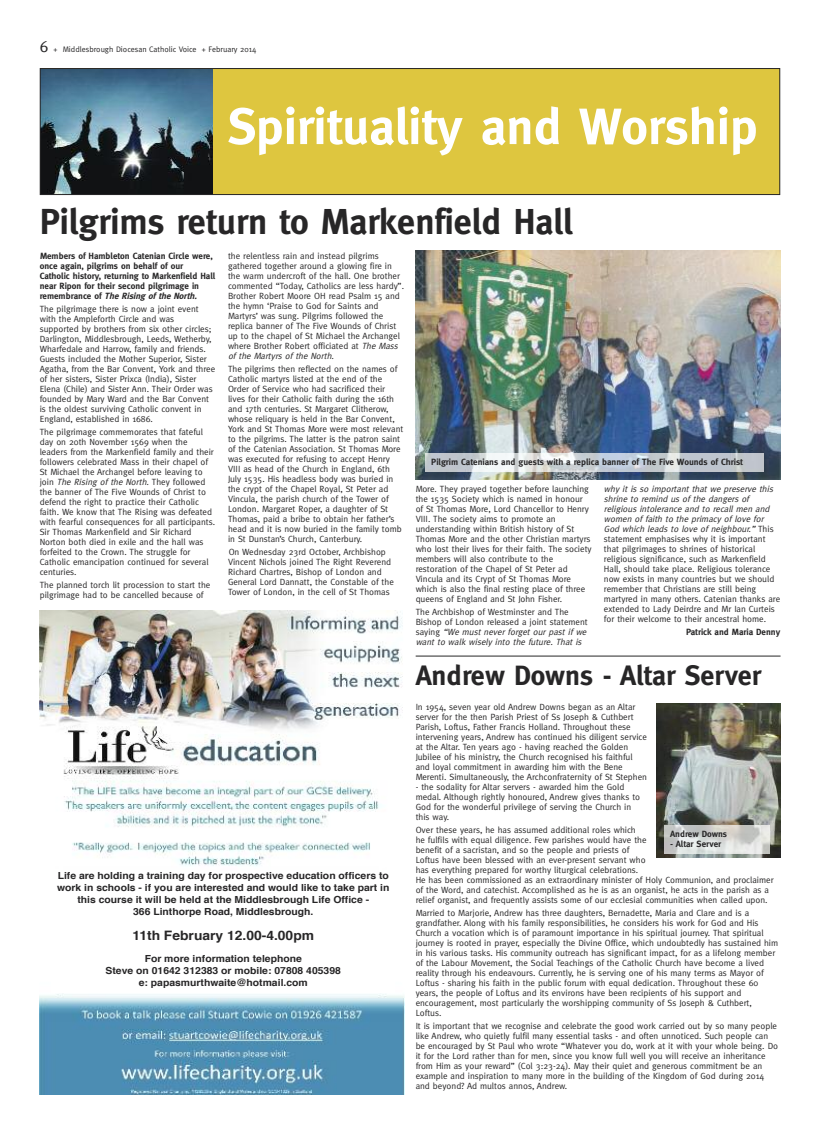
<style>
.page{position:relative;width:820px;height:1134px;background:#fff}
.page>*{position:absolute;margin:0;border:0;box-sizing:border-box;transform-origin:0 0}
.t1{font:700 51px "Meta";color:#fff}
.t2{font:700 36px "Meta";color:#272627}
.t3{font:700 28px "Meta";color:#272627}
.t4{font:700 13px "Helvetica";color:#272627;scale:1.06 1}
.t5{font:700 9.8px/12.2px "Helvetica";color:#272627;text-align:center;scale:1.06 1}
.t6{font:9px/10px "Meta";color:#272627}
.t7{font:700 9px/10px "Meta";color:#272627}
.t8{font:8px "Meta";color:#272627}
.s1{font-size:16px}
.s2{font-style:italic}
</style>
<div class="page">
<div style="left:40px;top:69px;width:739px;height:126px;background:#dec63f"></div>
<img style="left:42px;top:70px;width:170px;height:123px">
<div style="left:40px;top:68px;width:740px;height:127px;border:1px solid #272627"></div>
<img style="left:415px;top:251px;width:364px;height:228px">
<img style="left:425px;top:453px;width:338px;height:19px">
<img style="left:656px;top:703px;width:124px;height:155px">
<img style="left:664px;top:826px;width:104px;height:28px">
<hr style="left:415px;top:655px;width:365px;height:1px;background:#272627">
<img style="left:39px;top:610px;width:365px;height:485px">
<div style="left:52px;top:871px;width:343px;height:122px;background:#fff"></div>
<p class="t8" style="left:40px;top:45px;width:218px"><span class="s1">6</span> + Middlesbrough Diocesan Catholic Voice + February 2014</p>
<h1 class="t1" style="left:227px;top:97px;width:531px">Spirituality and Worship</h1>
<h2 class="t2" style="left:40px;top:201px;width:534px">Pilgrims return to Markenfield Hall</h2>
<p class="t7" style="left:40px;top:251px;width:177px">Members of Hambleton Catenian Circle were, once again, pilgrims on behalf of our Catholic history, returning to Markenfield Hall near Ripon for their second pilgrimage in remembrance of <span class="s2">The Rising of the North.</span></p>
<p class="t6" style="left:40px;top:304px;width:177px">The pilgrimage there is now a joint event with the Ampleforth Circle and was supported by brothers from six other circles; Darlington, Middlesbrough, Leeds, Wetherby, Wharfedale and Harrow, family and friends.<br>Guests included the Mother Superior, Sister Agatha, from the Bar Convent, York and three of her sisters, Sister Prixca (India), Sister Elena (Chile) and Sister Ann. Their Order was founded by Mary Ward and the Bar Convent is the oldest surviving Catholic convent in England, established in 1686.</p>
<p class="t6" style="left:40px;top:427px;width:177px">The pilgrimage commemorates that fateful day on 20th November 1569 when the leaders from the Markenfield family and their followers celebrated Mass in their chapel of St Michael the Archangel before leaving to join <span class="s2">The Rising of the North.</span> They followed the banner of The Five Wounds of Christ to defend the right to practice their Catholic faith. We know that The Rising was defeated with fearful consequences for all participants.<br>Sir Thomas Markenfield and Sir Richard Norton both died in exile and the hall was forfeited to the Crown. The struggle for Catholic emancipation continued for several centuries.</p>
<p class="t6" style="left:40px;top:579px;width:172px">The planned torch lit procession to start the pilgrimage had to be cancelled because of</p>
<p class="t6" style="left:228px;top:251px;width:177px">the relentless rain and instead pilgrims gathered together around a glowing fire in the warm undercroft of the hall. One brother commented “Today, Catholics are less hardy”.<br>Brother Robert Moore OH read Psalm 15 and the hymn ‘Praise to God for Saints and Martyrs’ was sung. Pilgrims followed the replica banner of The Five Wounds of Christ up to the chapel of St Michael the Archangel where Brother Robert officiated at <span class="s2">The Mass of the Martyrs of the North.</span></p>
<p class="t6" style="left:228px;top:364px;width:177px">The pilgrims then reflected on the names of Catholic martyrs listed at the end of the Order of Service who had sacrificed their lives for their Catholic faith during the 16th and 17th centuries. St Margaret Clitherow, whose reliquary is held in the Bar Convent, York and St Thomas More were most relevant to the pilgrims. The latter is the patron saint of the Catenian Association. St Thomas More was executed for refusing to accept Henry VIII as head of the Church in England, 6th July 1535. His headless body was buried in the crypt of the Chapel Royal, St Peter ad Vincula, the parish church of the Tower of London. Margaret Roper, a daughter of St Thomas, paid a bribe to obtain her father’s head and it is now buried in the family tomb in St Dunstan’s Church, Canterbury.</p>
<p class="t6" style="left:228px;top:547px;width:167px">On Wednesday 23rd October, Archbishop Vincent Nichols joined The Right Reverend Richard Chartres, Bishop of London and General Lord Dannatt, the Constable of the Tower of London, in the cell of St Thomas</p>
<p class="t7" style="left:431px;top:457px;width:313px">Pilgrim Catenians and guests with a replica banner of The Five Wounds of Christ</p>
<p class="t6" style="left:415px;top:484px;width:177px">More. They prayed together before launching the 1535 Society which is named in honour of St Thomas More, Lord Chancellor to Henry VIII. The society aims to promote an understanding within British history of St Thomas More and the other Christian martyrs who lost their lives for their faith. The society members will also contribute to the restoration of the Chapel of St Peter ad Vincula and its Crypt of St Thomas More which is also the final resting place of three queens of England and St John Fisher.</p>
<p class="t6" style="left:415px;top:607px;width:174px">The Archbishop of Westminster and The Bishop of London released a joint statement s a y i n g <span class="s2">“We must never forget our past if we want to walk wisely into the future. That is</span></p>
<p class="t6" style="left:603px;top:484px;width:178px"><span class="s2">why it is so important that we preserve this shrine to remind us of the dangers of religious intolerance and to recall men and women of faith to the primacy of love for God which leads to love of neighbour.”</span> T h i s statement emphasises why it is important that pilgrimages to shrines of historical religious significance, such as Markenfield Hall, should take place. Religious tolerance now exists in many countries but we should remember that Christians are still being martyred in many others. Catenian thanks are extended to Lady Deirdre and Mr Ian Curteis for their welcome to their ancestral home.</p>
<p class="t7" style="left:685px;top:627px;width:96px">Patrick and Maria Denny</p>
<p class="t5" style="left:57px;top:870px;width:315px">Life are holding a training day for prospective education officers to work in schools - if you are interested and would like to take part in this course it will be held at the Middlesbrough Life Office -<br>366 Linthorpe Road, Middlesbrough.</p>
<h3 class="t4" style="left:132px;top:930px;width:173px">11th February 12.00-4.00pm</h3>
<p class="t5" style="left:105px;top:953px;width:223px">For more information telephone<br>Steve on 01642 312383 or mobile: 07808 405398 e: papasmurthwaite@hotmail.com</p>
<h3 class="t3" style="left:415px;top:659px;width:347px">Andrew Downs - Altar Server</h3>
<p class="t6" style="left:415px;top:702px;width:233px">In 1954, seven year old Andrew Downs began as an Altar server for the then Parish Priest of Ss Joseph &amp; Cuthbert Parish, Loftus, Father Francis Holland. Throughout these intervening years, Andrew has continued his diligent service at the Altar. Ten years ago - having reached the Golden Jubilee of his ministry, the Church recognised his faithful and loyal commitment in awarding him with the Bene Merenti. Simultaneously, the Archconfraternity of St Stephen</p>
<p class="t6" style="left:415px;top:782px;width:226px">- the sodality for Altar servers - awarded him the Gold medal. Although rightly honoured, Andrew gives thanks to God for the wonderful privilege of serving the Church in this way.</p>
<p class="t6" style="left:415px;top:825px;width:359px">Over these years, he has assumed additional roles which<br>he fulfils with equal diligence. Few parishes would have the<br>benefit of a sacristan, and so the people and priests of<br>Loftus have been blessed with an ever-present servant who<br>has everything prepared for worthy liturgical celebrations.<br>He has been commissioned as an extraordinary minister of Holy Communion, and proclaimer of the Word, and catechist. Accomplished as he is as an organist, he acts in the parish as a relief organist, and frequently assists some of our ecclesial communities when called upon.</p>
<p class="t6" style="left:415px;top:908px;width:364px">Married to Marjorie, Andrew has three daughters, Bernadette, Maria and Clare and is a grandfather. Along with his family responsibilities, he considers his work for God and His Church a vocation which is of paramount importance in his spiritual journey. That spiritual journey is rooted in prayer, especially the Divine Office, which undoubtedly has sustained him in his various tasks. His community outreach has significant impact, for as a lifelong member of the Labour Movement, the Social Teachings of the Catholic Church have become a lived reality through his endeavours. Currently, he is serving one of his many terms as Mayor of Loftus - sharing his faith in the public forum with equal dedication. Throughout these 60 years, the people of Loftus and its environs have been recipients of his support and encouragement, most particularly the worshipping community of Ss Joseph &amp; Cuthbert, Loftus.</p>
<p class="t6" style="left:415px;top:1021px;width:364px">It is important that we recognise and celebrate the good work carried out by so many people like Andrew, who quietly fulfil many essential tasks - and often unnoticed. Such people can be encouraged by St Paul who wrote “Whatever you do, work at it with your whole being. Do it for the Lord rather than for men, since you know full well you will receive an inheritance from Him as your reward” (Col 3:23-24). May their quiet and generous commitment be an example and inspiration to many more in the building of the Kingdom of God during 2014 and beyond? Ad multos annos, Andrew.</p>
<p class="t7" style="left:669px;top:829px;width:58px">Andrew Downs</p>
<p class="t7" style="left:669px;top:839px;width:53px">- Altar Server</p>
</div>
